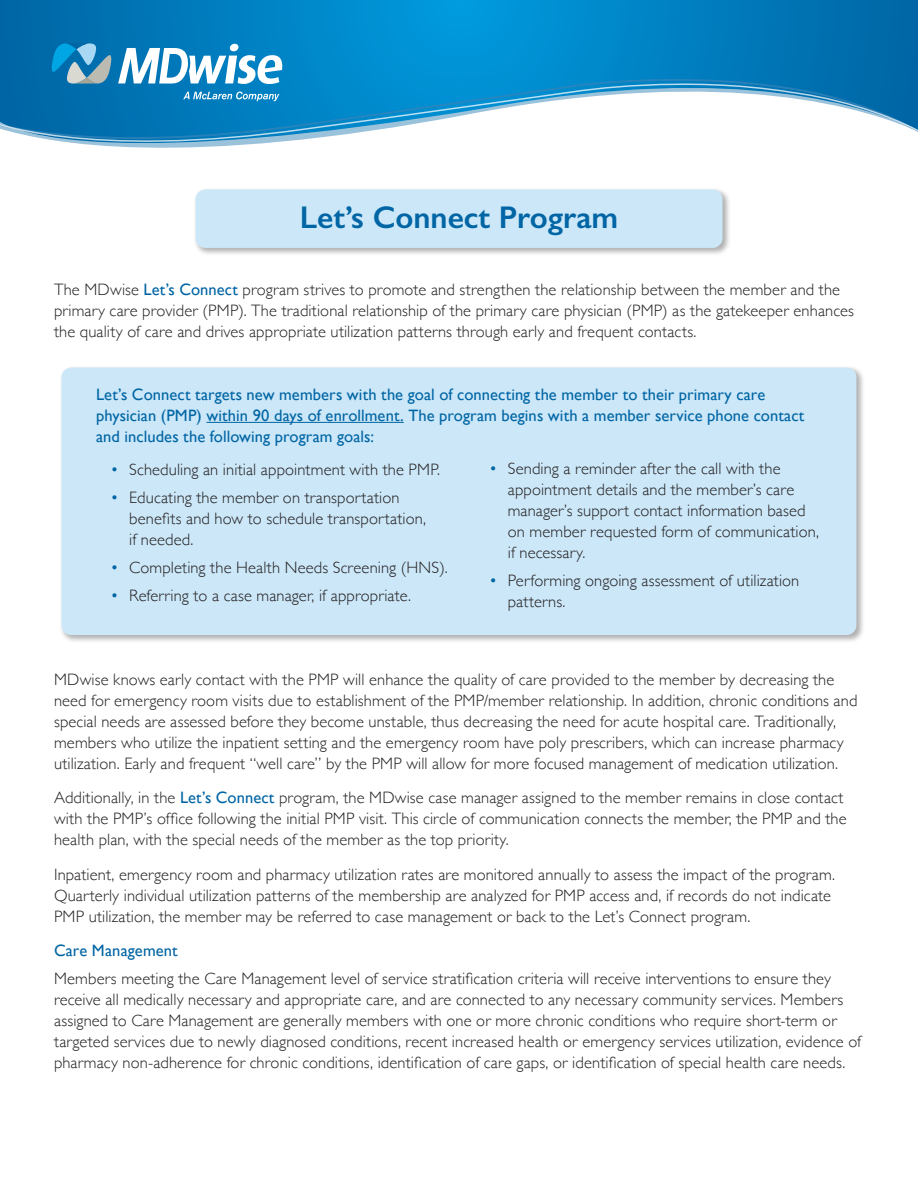
<style>
.page{position:relative;width:918px;height:1188px;background:#fff}
.page>*{position:absolute;margin:0;border:0;box-sizing:border-box;transform-origin:0 0}
.t1{font:600 31.5px "Gill Sans";color:#0065a4}
.t2{font:300 16.5px/21px "Gill Sans";letter-spacing:.01em;color:#231f20}
.t3{font:16.5px/21px "Gill Sans";letter-spacing:.005em;color:#0065a4}
.s1{font-weight:400;color:#0065a4}
.s2{color:#0065a4}
</style>
<div class="page">
<div style="left:194px;top:188px;width:537px;height:68px;background:#231f20;opacity:.35"></div>
<div style="left:195px;top:190px;width:528px;height:58px;background:#cbe7f8;border-radius:10px"></div>
<div style="left:60px;top:366px;width:805px;height:277px;background:#231f20;opacity:.35"></div>
<div style="left:62px;top:368px;width:794px;height:267px;background:#cbe7f8;border-radius:10px"></div>
<hr style="left:206px;top:422px;width:198px;height:1px;background:#0065a4">
<svg style="left:0;top:0;width:918px;height:148px;background:#1087c5"></svg>
<svg style="left:0;top:76px;width:918px;height:6px;background:#027fc0"></svg>
<svg style="left:0;top:82px;width:918px;height:61px"></svg>
<svg style="left:183px;top:92px;width:96px;height:9px"></svg>
<svg style="left:52px;top:43px;width:230px;height:41px"></svg>
<p class="t1" style="left:300px;top:198px;width:320px">Let’s Connect Program</p>
<p class="t2" style="left:54px;top:278px;width:801px">The MDwise <span class="s1">Let’s Connect</span> program strives to promote and strengthen the relationship between the member and the primary care provider (PMP). The traditional relationship of the primary care physician (PMP) as the gatekeeper enhances the quality of care and drives appropriate utilization patterns through early and frequent contacts.</p>
<p class="t3" style="left:96px;top:384px;width:710px">Let’s Connect targets new members with the goal of connecting the member to their primary care physician (PMP) within 90 days of enrollment. The program begins with a member service phone contact and includes the following program goals:</p>
<p class="t2" style="left:110px;top:459px;width:331px"><span class="s2">•</span> Scheduling an initial appointment with the PMP.</p>
<p class="t2" style="left:129px;top:487px;width:298px;text-indent:-19px"><span class="s2">•</span> Educating the member on transportation benefits and how to schedule transportation, if needed.</p>
<p class="t2" style="left:110px;top:556px;width:339px"><span class="s2">•</span> Completing the Health Needs Screening (HNS).</p>
<p class="t2" style="left:110px;top:584px;width:302px"><span class="s2">•</span> Referring to a case manager, if appropriate.</p>
<p class="t2" style="left:508px;top:458px;width:313px;text-indent:-19px"><span class="s2">•</span> Sending a reminder after the call with the appointment details and the member’s care manager’s support contact information based on member requested form of communication, if necessary.</p>
<p class="t2" style="left:508px;top:570px;width:293px;text-indent:-19px"><span class="s2">•</span> Performing ongoing assessment of utilization patterns.</p>
<p class="t2" style="left:54px;top:668px;width:805px">MDwise knows early contact with the PMP will enhance the quality of care provided to the member by decreasing the need for emergency room visits due to establishment of the PMP/member relationship. In addition, chronic conditions and special needs are assessed before they become unstable, thus decreasing the need for acute hospital care. Traditionally, members who utilize the inpatient setting and the emergency room have poly prescribers, which can increase pharmacy utilization. Early and frequent “well care” by the PMP will allow for more focused management of medication utilization.</p>
<p class="t2" style="left:54px;top:787px;width:794px">Additionally, in the <span class="s1">Let’s Connect</span> program, the MDwise case manager assigned to the member remains in close contact with the PMP’s office following the initial PMP visit. This circle of communication connects the member, the PMP and the health plan, with the special needs of the member as the top priority.</p>
<p class="t2" style="left:54px;top:863px;width:782px">Inpatient, emergency room and pharmacy utilization rates are monitored annually to assess the impact of the program.<br>Quarterly individual utilization patterns of the membership are analyzed for PMP access and, if records do not indicate<br>PMP utilization, the member may be referred to case management or back to the Let’s Connect program.</p>
<p class="t3" style="left:54px;top:940px;width:125px">Care Management</p>
<p class="t2" style="left:54px;top:967px;width:809px">Members meeting the Care Management level of service stratification criteria will receive interventions to ensure they receive all medically necessary and appropriate care, and are connected to any necessary community services. Members assigned to Care Management are generally members with one or more chronic conditions who require short-term or targeted services due to newly diagnosed conditions, recent increased health or emergency services utilization, evidence of pharmacy non-adherence for chronic conditions, identification of care gaps, or identification of special health care needs.</p>
</div>
